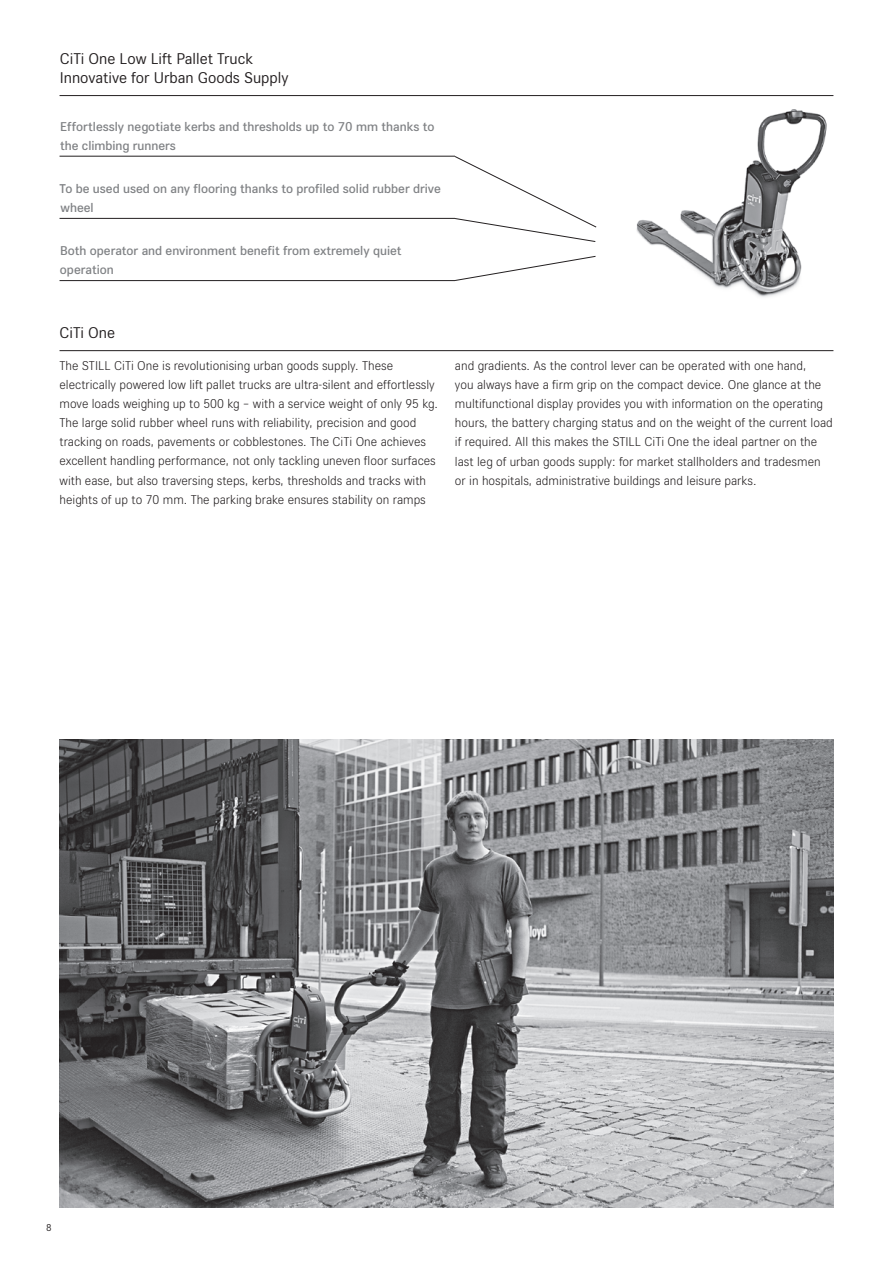
<style>
.page{position:relative;width:893px;height:1263px;background:#fff}
.page>*{position:absolute;margin:0;border:0;box-sizing:border-box;transform-origin:0 0}
.t1{font:16.5px/19px "STILL Type";color:#231f20}
.t2{font:300 13.5px/19.2px "STILL Type";color:#231f20}
.t3{font:500 13.5px/18.8px "STILL Type";color:#808285}
.t4{font:10.5px "STILL Type";color:#231f20}
</style>
<div class="page">
<img style="left:636px;top:109px;width:191px;height:188px">
<img style="left:60px;top:740px;width:773px;height:468px">
<hr style="left:60px;top:95px;width:773px;height:1px;background:#231f20">
<hr style="left:60px;top:156px;width:395px;height:1px;background:#231f20">
<hr style="left:60px;top:218px;width:395px;height:1px;background:#231f20">
<hr style="left:60px;top:280px;width:395px;height:1px;background:#231f20">
<hr style="left:60px;top:350px;width:773px;height:1px;background:#231f20">
<svg style="left:455px;top:256px;width:141px;height:25px"></svg>
<svg style="left:454px;top:156px;width:143px;height:86px"></svg>
<p class="t1" style="left:60px;top:48px;width:230px">CiTi One Low Lift Pallet Truck<br>Innovative for Urban Goods Supply</p>
<p class="t3" style="left:60px;top:116px;width:376px">Effortlessly negotiate kerbs and thresholds up to 70 mm thanks to the climbing runners</p>
<p class="t3" style="left:59px;top:179px;width:383px">To be used used on any flooring thanks to profiled solid rubber drive wheel</p>
<p class="t3" style="left:60px;top:241px;width:343px">Both operator and environment benefit from extremely quiet operation</p>
<p class="t1" style="left:60px;top:322px;width:57px">CiTi One</p>
<p class="t2" style="left:60px;top:355px;width:380px">The STILL CiTi One is revolutionising urban goods supply. These electrically powered low lift pallet trucks are ultra-silent and effortlessly move loads weighing up to 500 kg – with a service weight of only 95 kg.<br>The large solid rubber wheel runs with reliability, precision and good tracking on roads, pavements or cobblestones. The CiTi One achieves excellent handling performance, not only tackling uneven floor surfaces with ease, but also traversing steps, kerbs, thresholds and tracks with heights of up to 70 mm. The parking brake ensures stability on ramps</p>
<p class="t2" style="left:455px;top:355px;width:379px">and gradients. As the control lever can be operated with one hand,<br>you always have a firm grip on the compact device. One glance at the multifunctional display provides you with information on the operating hours, the battery charging status and on the weight of the current load if required. All this makes the STILL CiTi One the ideal partner on the last leg of urban goods supply: for market stallholders and tradesmen or in hospitals, administrative buildings and leisure parks.</p>
<p class="t4" style="left:46px;top:1220px;width:7px">8</p>
</div>
